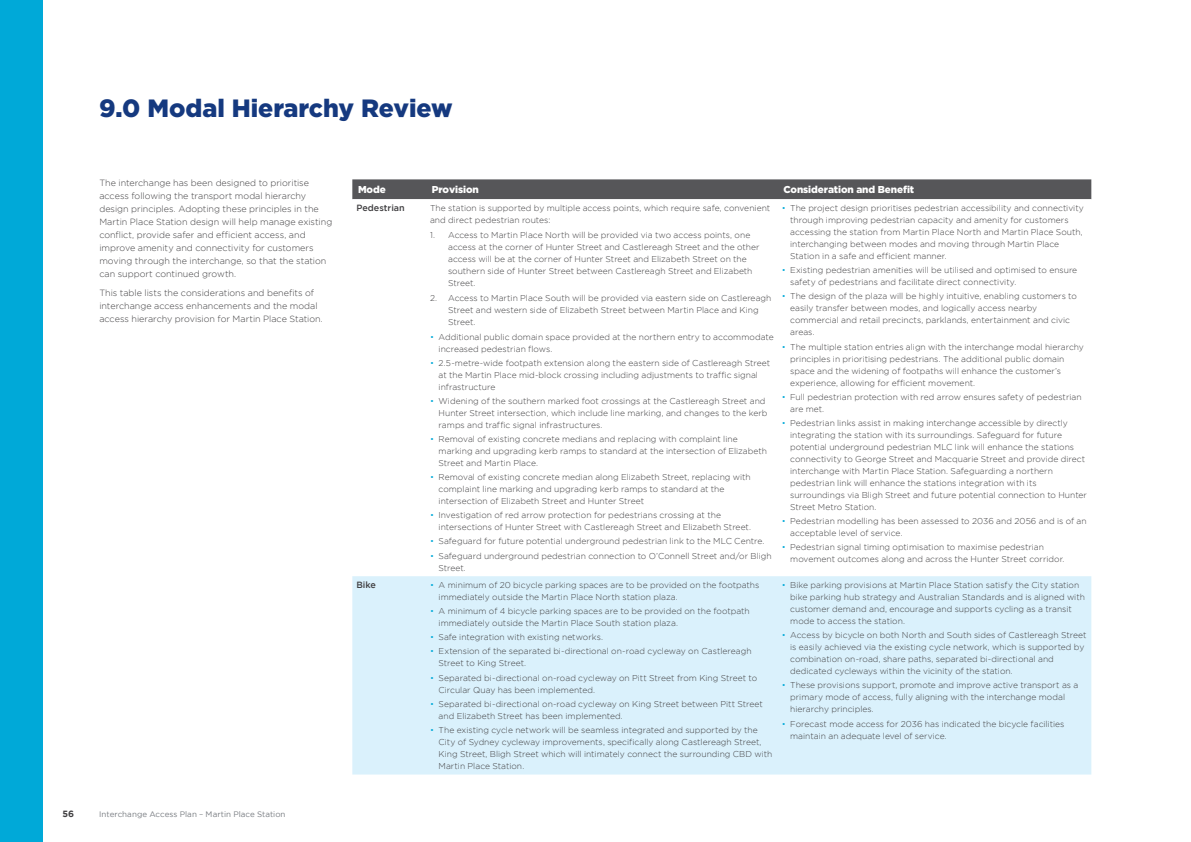
<style>
.page{position:relative;width:1191px;height:842px;background:#fff}
.page>*{position:absolute;margin:0;border:0;box-sizing:border-box;transform-origin:0 0}
.t1{font:900 25px "Gotham";color:#15397f}
.Table_heading_WHITE{font:900 10px "Gotham";letter-spacing:-.01em;color:#fff}
.BODY_COPY{font:300 9px/13px "Gotham";color:#414042}
.BODY_COPY-2{font:500 9px "Gotham";letter-spacing:.005em;color:#414042}
.t2{font:700 9px "Gotham";color:#414042}
.Table_body{font:300 8.5px/12px "Gotham";color:#414042}
.t3{font:8px "Gotham";letter-spacing:.005em;color:#797d82}
.s1{color:#00a9d8}
</style>
<div class="page">
<div style="left:0;top:0;width:43px;height:842px;background:#00a9d8"></div>
<div style="left:352px;top:179px;width:739px;height:20px;background:#565659"></div>
<div style="left:352px;top:576px;width:739px;height:198px;background:#daf1fc"></div>
<h1 class="t1" style="left:99px;top:94px;width:355px">9.0 Modal Hierarchy Review</h1>
<p class="BODY_COPY" style="left:99px;top:176px;width:234px">The interchange has been designed to prioritise access following the transport modal hierarchy design principles. Adopting these principles in the Martin Place Station design will help manage existing conflict, provide safer and efficient access, and improve amenity and connectivity for customers moving through the interchange, so that the station can support continued growth.</p>
<p class="BODY_COPY" style="left:99px;top:286px;width:225px">This table lists the considerations and benefits of interchange access enhancements and the modal access hierarchy provision for Martin Place Station.</p>
<p class="t2" style="left:62px;top:808px;width:13px">56</p>
<p class="t3" style="left:99px;top:809px;width:188px">Interchange Access Plan – Martin Place Station</p>
<p class="Table_heading_WHITE" style="left:358px;top:184px;width:29px">Mode</p>
<p class="Table_heading_WHITE" style="left:432px;top:184px;width:49px">Provision</p>
<p class="Table_heading_WHITE" style="left:783px;top:184px;width:132px">Consideration and Benefit</p>
<p class="BODY_COPY-2" style="left:356px;top:203px;width:50px">Pedestrian</p>
<p class="Table_body" style="left:430px;top:202px;width:342px">The station is supported by multiple access points, which require safe, convenient and direct pedestrian routes:</p>
<p class="Table_body" style="left:448px;top:229px;width:313px;text-indent:-18px">1. Access to Martin Place North will be provided via two access points, one access at the corner of Hunter Street and Castlereagh Street and the other access will be at the corner of Hunter Street and Elizabeth Street on the southern side of Hunter Street between Castlereagh Street and Elizabeth Street.</p>
<p class="Table_body" style="left:448px;top:292px;width:325px;text-indent:-18px">2. Access to Martin Place South will be provided via eastern side on Castlereagh<br>Street and western side of Elizabeth Street between Martin Place and King<br>Street.</p>
<p class="Table_body" style="left:438px;top:331px;width:336px;text-indent:-9px"><span class="s1">•</span> Additional public domain space provided at the northern entry to accommodate increased pedestrian flows.</p>
<p class="Table_body" style="left:438px;top:357px;width:333px;text-indent:-9px"><span class="s1">•</span> 2.5-metre-wide footpath extension along the eastern side of Castlereagh Street at the Martin Place mid-block crossing including adjustments to traffic signal infrastructure</p>
<p class="Table_body" style="left:438px;top:395px;width:330px;text-indent:-9px"><span class="s1">•</span> Widening of the southern marked foot crossings at the Castlereagh Street and<br>Hunter Street intersection, which include line marking, and changes to the kerb ramps and traffic signal infrastructures.</p>
<p class="Table_body" style="left:438px;top:433px;width:330px;text-indent:-9px"><span class="s1">•</span> Removal of existing concrete medians and replacing with complaint line marking and upgrading kerb ramps to standard at the intersection of Elizabeth<br>Street and Martin Place.</p>
<p class="Table_body" style="left:438px;top:471px;width:314px;text-indent:-9px"><span class="s1">•</span> Removal of existing concrete median along Elizabeth Street, replacing with complaint line marking and upgrading kerb ramps to standard at the intersection of Elizabeth Street and Hunter Street</p>
<p class="Table_body" style="left:438px;top:509px;width:314px;text-indent:-9px"><span class="s1">•</span> Investigation of red arrow protection for pedestrians crossing at the intersections of Hunter Street with Castlereagh Street and Elizabeth Street.</p>
<p class="Table_body" style="left:430px;top:535px;width:336px"><span class="s1">•</span> Safeguard for future potential underground pedestrian link to the MLC Centre.</p>
<p class="Table_body" style="left:438px;top:549px;width:335px;text-indent:-9px"><span class="s1">•</span> Safeguard underground pedestrian connection to O’Connell Street and/or Bligh<br>Street.</p>
<p class="Table_body" style="left:790px;top:202px;width:295px;text-indent:-9px"><span class="s1">•</span> The project design prioritises pedestrian accessibility and connectivity through improving pedestrian capacity and amenity for customers accessing the station from Martin Place North and Martin Place South, interchanging between modes and moving through Martin Place Station in a safe and efficient manner.</p>
<p class="Table_body" style="left:790px;top:264px;width:288px;text-indent:-9px"><span class="s1">•</span> Existing pedestrian amenities will be utilised and optimised to ensure safety of pedestrians and facilitate direct connectivity.</p>
<p class="Table_body" style="left:790px;top:290px;width:288px;text-indent:-9px"><span class="s1">•</span> The design of the plaza will be highly intuitive, enabling customers to easily transfer between modes, and logically access nearby commercial and retail precincts, parklands, entertainment and civic areas.</p>
<p class="Table_body" style="left:790px;top:340px;width:295px;text-indent:-9px"><span class="s1">•</span> The multiple station entries align with the interchange modal hierarchy principles in prioritising pedestrians. The additional public domain space and the widening of footpaths will enhance the customer’s experience, allowing for efficient movement.</p>
<p class="Table_body" style="left:790px;top:391px;width:293px;text-indent:-9px"><span class="s1">•</span> Full pedestrian protection with red arrow ensures safety of pedestrian are met.</p>
<p class="Table_body" style="left:790px;top:417px;width:298px;text-indent:-9px"><span class="s1">•</span> Pedestrian links assist in making interchange accessible by directly integrating the station with its surroundings. Safeguard for future potential underground pedestrian MLC link will enhance the stations connectivity to George Street and Macquarie Street and provide direct interchange with Martin Place Station. Safeguarding a northern pedestrian link will enhance the stations integration with its surroundings via Bligh Street and future potential connection to Hunter Street Metro Station.</p>
<p class="Table_body" style="left:790px;top:515px;width:298px;text-indent:-9px"><span class="s1">•</span> Pedestrian modelling has been assessed to 2036 and 2056 and is of an acceptable level of service.</p>
<p class="Table_body" style="left:790px;top:541px;width:276px;text-indent:-9px"><span class="s1">•</span> Pedestrian signal timing optimisation to maximise pedestrian movement outcomes along and across the Hunter Street corridor.</p>
<p class="BODY_COPY-2" style="left:356px;top:580px;width:21px">Bike</p>
<p class="Table_body" style="left:438px;top:579px;width:322px;text-indent:-9px"><span class="s1">•</span> A minimum of 20 bicycle parking spaces are to be provided on the footpaths immediately outside the Martin Place North station plaza.</p>
<p class="Table_body" style="left:438px;top:605px;width:313px;text-indent:-9px"><span class="s1">•</span> A minimum of 4 bicycle parking spaces are to be provided on the footpath immediately outside the Martin Place South station plaza.</p>
<p class="Table_body" style="left:430px;top:631px;width:174px"><span class="s1">•</span> Safe integration with existing networks.</p>
<p class="Table_body" style="left:438px;top:645px;width:314px;text-indent:-9px"><span class="s1">•</span> Extension of the separated bi-directional on-road cycleway on Castlereagh<br>Street to King Street.</p>
<p class="Table_body" style="left:438px;top:671px;width:320px;text-indent:-9px"><span class="s1">•</span> Separated bi-directional on-road cycleway on Pitt Street from King Street to<br>Circular Quay has been implemented.</p>
<p class="Table_body" style="left:438px;top:698px;width:326px;text-indent:-9px"><span class="s1">•</span> Separated bi-directional on-road cycleway on King Street between Pitt Street and Elizabeth Street has been implemented.</p>
<p class="Table_body" style="left:438px;top:724px;width:335px;text-indent:-9px"><span class="s1">•</span> The existing cycle network will be seamless integrated and supported by the City of Sydney cycleway improvements, specifically along Castlereagh Street, King Street, Bligh Street which will intimately connect the surrounding CBD with Martin Place Station.</p>
<p class="Table_body" style="left:790px;top:579px;width:296px;text-indent:-9px"><span class="s1">•</span> Bike parking provisions at Martin Place Station satisfy the City station bike parking hub strategy and Australian Standards and is aligned with customer demand and, encourage and supports cycling as a transit mode to access the station.</p>
<p class="Table_body" style="left:790px;top:629px;width:298px;text-indent:-9px"><span class="s1">•</span> Access by bicycle on both North and South sides of Castlereagh Street is easily achieved via the existing cycle network, which is supported by combination on-road, share paths, separated bi-directional and dedicated cycleways within the vicinity of the station.</p>
<p class="Table_body" style="left:790px;top:679px;width:290px;text-indent:-9px"><span class="s1">•</span> These provisions support, promote and improve active transport as a primary mode of access, fully aligning with the interchange modal hierarchy principles.</p>
<p class="Table_body" style="left:790px;top:717px;width:276px;text-indent:-9px"><span class="s1">•</span> Forecast mode access for 2036 has indicated the bicycle facilities maintain an adequate level of service.</p>
</div>
